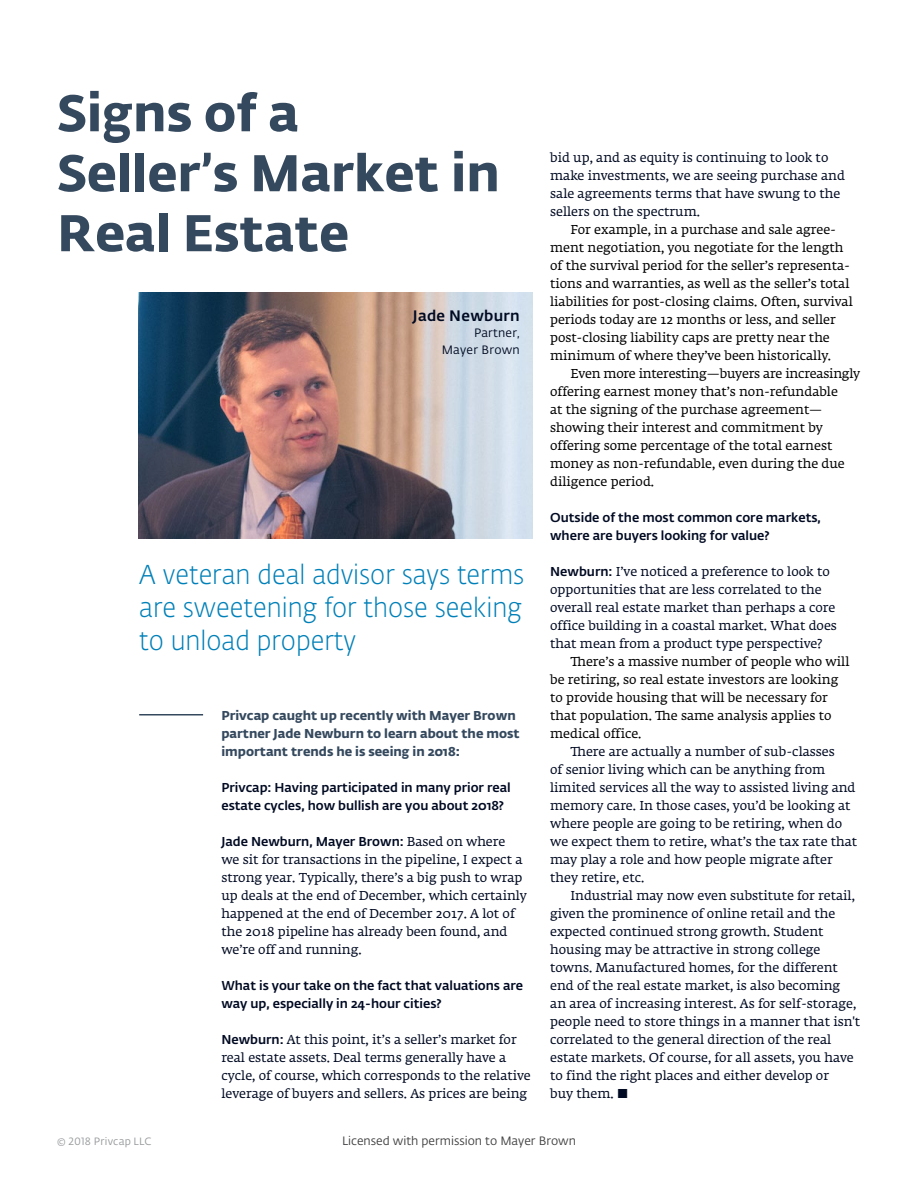
<style>
.page{position:relative;width:918px;height:1188px;background:#fff}
.page>*{position:absolute;margin:0;border:0;box-sizing:border-box;transform-origin:0 0}
.t1{font:700 51px/60px "Fedra Sans Alt Pro";color:#35495e}
.t2{font:300 27px/33px "Fedra Sans Alt Pro";color:#0080b8;text-align:justify;scale:.95 1}
.t3{font:500 15px "Fedra Sans Alt Pro";letter-spacing:.02em;color:#000a22}
.t4{font:12.75px/18px "Fedra Serif A Std";color:#000a22}
.t5{font:12.75px/18px "Fedra Serif A Std";color:#000}
.t6{font:500 12.75px/18px "Fedra Sans Alt Pro";color:#000a22}
.t7{font:700 12.75px/18px "Fedra Sans Alt Pro";color:#35495e}
.t8{font:12px "Fedra Sans Alt Pro";color:#424143}
.t9{font:12px/16.5px "Fedra Sans Alt Pro";letter-spacing:.02em;color:#000a22;text-align:right}
.t10{font:10.5px "Fedra Sans Alt Pro";letter-spacing:.02em;color:#96989a}
.s1{font-family:"Fedra Sans Alt Pro";font-weight:500}
.s2{font-family:"Fedra Serif A Std";font-weight:400}
</style>
<div class="page">
<img style="left:139px;top:292px;width:393px;height:246px">
<hr style="left:139px;top:714px;width:64px;height:1px;background:#35495e">
<h1 class="t1" style="left:57px;top:87px;width:444px">Signs of a<br>Seller’s Market in<br>Real Estate</h1>
<p class="t4" style="left:550px;top:149px;width:296px">bid up, and as equity is continuing to look to make investments, we are seeing purchase and sale agreements terms that have swung to the sellers on the spectrum.</p>
<p class="t5" style="left:550px;top:221px;width:304px;text-indent:20px">For example, in a purchase and sale agree&shy;ment negotiation, you negotiate for the length of the survival period for the seller’s representa&shy;tions and warranties, as well as the seller’s total liabilities for post-closing claims. Often, survival periods today are 12 months or less, and seller post-closing liability caps are pretty near the minimum of where they’ve been historically.</p>
<p class="t5" style="left:550px;top:366px;width:312px;text-indent:20px">Even more interesting—buyers are increasingly offering earnest money that’s non-refundable<br>at the signing of the purchase agreement— showing their interest and commitment by offering some percentage of the total earnest money as non-refundable, even during the due diligence period.</p>
<p class="t6" style="left:550px;top:510px;width:272px">Outside of the most common core markets, where are buyers looking for value?</p>
<p class="t4" style="left:550px;top:564px;width:288px"><span class="s1">Newburn:</span> I’ve noticed a preference to look to opportunities that are less correlated to the overall real estate market than perhaps a core office building in a coastal market. What does that mean from a product type perspective?</p>
<p class="t5" style="left:550px;top:654px;width:301px;text-indent:20px">There’s a massive number of people who will be retiring, so real estate investors are looking to provide housing that will be necessary for that population. The same analysis applies to medical office.</p>
<p class="t4" style="left:550px;top:744px;width:309px;text-indent:20px">There are actually a number of sub-classes<br>of senior living which can be anything from limited services all the way to assisted living and memory care. In those cases, you’d be looking at where people are going to be retiring, when do we expect them to retire, what’s the tax rate that may play a role and how people migrate after they retire, etc.</p>
<p class="t4" style="left:550px;top:888px;width:311px;text-indent:20px">Industrial may now even substitute for retail, given the prominence of online retail and the expected continued strong growth. Student housing may be attractive in strong college towns. Manufactured homes, for the different end of the real estate market, is also becoming<br>an area of increasing interest. As for self-storage, people need to store things in a manner that isn't correlated to the general direction of the real estate markets. Of course, for all assets, you have to find the right places and either develop or<br>buy them. ■</p>
<p class="t8" style="left:342px;top:1136px;width:235px">Licensed with permission to Mayer Brown</p>
<p class="t3" style="left:413px;top:309px;width:108px">Jade Newburn</p>
<p class="t9" style="left:442px;top:326px;width:79px">Partner,<br>Mayer Brown</p>
<h2 class="t2" style="left:139px;top:561px;width:407px">A veteran deal advisor says terms are sweetening for those seeking to unload property</h2>
<p class="t7" style="left:221px;top:707px;width:300px">Privcap caught up recently with Mayer Brown partner Jade Newburn to learn about the most important trends he is seeing in 2018:</p>
<p class="t6" style="left:221px;top:779px;width:291px">Privcap: Having participated in many prior real estate cycles, how bullish are you about 2018?</p>
<p class="t6" style="left:221px;top:834px;width:285px">Jade Newburn, Mayer Brown: <span class="s2">Based on where</span></p>
<p class="t4" style="left:221px;top:851px;width:307px">we sit for transactions in the pipeline, I expect a strong year. Typically, there’s a big push to wrap up deals at the end of December, which certainly happened at the end of December 2017. A lot of the 2018 pipeline has already been found, and we’re off and running.</p>
<p class="t6" style="left:221px;top:978px;width:303px">What is your take on the fact that valuations are way up, especially in 24-hour cities?</p>
<p class="t4" style="left:221px;top:1032px;width:311px"><span class="s1">Newburn:</span> At this point, it’s a seller’s market for real estate assets. Deal terms generally have a cycle, of course, which corresponds to the relative leverage of buyers and sellers. As prices are being</p>
<p class="t10" style="left:57px;top:1137px;width:96px">© 2018 Privcap LLC</p>
</div>
